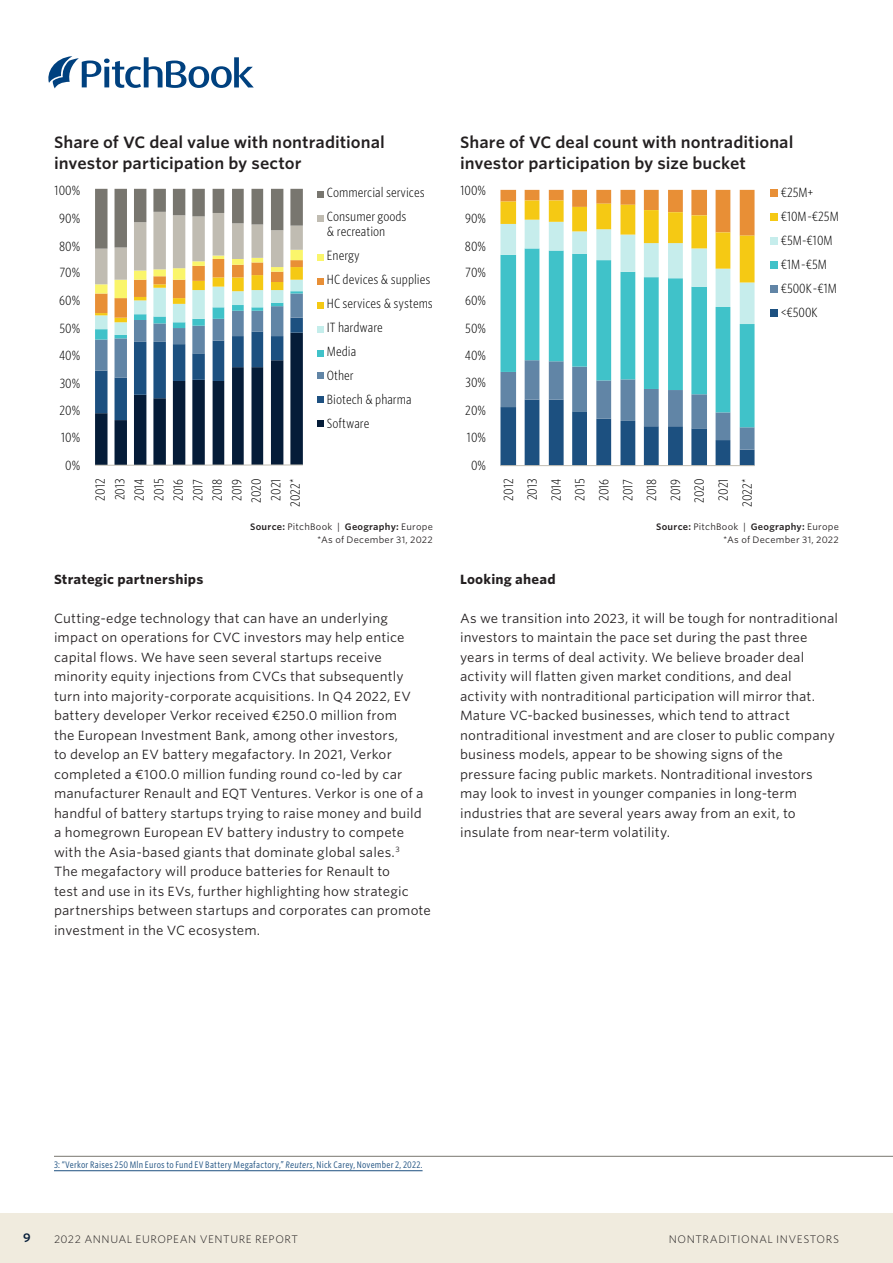
<style>
.page{position:relative;width:893px;height:1263px;background:#fff}
.page>*{position:absolute;margin:0;border:0;box-sizing:border-box;transform-origin:0 0}
.t1{font:600 15.75px/21px "Whitney S Sm";color:#231f20}
.t2{font:12.75px/19.5px "Whitney S Sm";letter-spacing:.01em;color:#231f20}
.t3{font:300 12.75px/24px "Whitney Cond S Sm";color:#000}
.t4{font:700 12.75px "Whitney S Sm";letter-spacing:.015em;color:#231f20}
.t5{font:600 12px "Whitney S Sm";color:#051c38}
.t6{font:300 10.5px "Whitney S Sm";letter-spacing:.05em;color:#231f20}
.t7{font:9px/13.5px "Whitney S Sm";letter-spacing:.03em;color:#231f20;text-align:right}
.t8{font:9px "Whitney Cond S Sm";letter-spacing:.025em;color:#1d5080}
.s1{font-weight:600}
.s2{font-style:italic}
</style>
<div class="page">
<div style="left:0;top:1213px;width:893px;height:50px;background:#f0ebde"></div>
<svg style="left:48px;top:56px;width:206px;height:32px"></svg>
<hr style="left:95px;top:465px;width:208px;height:1px;background:#c0bcb2">
<svg style="left:318px;top:191px;width:6px;height:6px"></svg>
<svg style="left:318px;top:215px;width:6px;height:6px"></svg>
<svg style="left:318px;top:254px;width:6px;height:6px"></svg>
<svg style="left:318px;top:278px;width:6px;height:6px"></svg>
<svg style="left:318px;top:302px;width:6px;height:6px"></svg>
<svg style="left:318px;top:326px;width:6px;height:6px"></svg>
<svg style="left:318px;top:350px;width:6px;height:6px"></svg>
<svg style="left:318px;top:372px;width:6px;height:6px"></svg>
<svg style="left:318px;top:396px;width:6px;height:6px"></svg>
<svg style="left:318px;top:420px;width:6px;height:6px"></svg>
<svg style="left:95px;top:189px;width:208px;height:276px"></svg>
<div style="left:770px;top:189px;width:8px;height:7px;background:#e88f36"></div>
<div style="left:770px;top:213px;width:8px;height:7px;background:#f5c914"></div>
<div style="left:770px;top:237px;width:8px;height:7px;background:#c6edec"></div>
<div style="left:770px;top:261px;width:8px;height:7px;background:#40c2c9"></div>
<div style="left:770px;top:285px;width:8px;height:7px;background:#6185a6"></div>
<div style="left:770px;top:309px;width:8px;height:7px;background:#1c5080"></div>
<svg style="left:500px;top:427px;width:254px;height:39px"></svg>
<svg style="left:500px;top:324px;width:254px;height:103px"></svg>
<svg style="left:500px;top:190px;width:254px;height:134px"></svg>
<hr style="left:54px;top:1156px;width:839px;height:1px;background:#78766f">
<hr style="left:54px;top:1170px;width:369px;height:1px;background:#1d5080">
<p class="t1" style="left:54px;top:131px;width:333px">Share of VC deal value with nontraditional investor participation by sector</p>
<p class="t1" style="left:460px;top:131px;width:335px">Share of VC deal count with nontraditional investor participation by size bucket</p>
<p class="t3" style="left:55px;top:178px;width:27px">100%</p>
<p class="t3" style="left:59px;top:206px;width:22px">90%</p>
<p class="t3" style="left:59px;top:234px;width:23px">80%</p>
<p class="t3" style="left:59px;top:260px;width:22px">70%</p>
<p class="t3" style="left:59px;top:288px;width:22px">60%</p>
<p class="t3" style="left:59px;top:316px;width:22px">50%</p>
<p class="t3" style="left:59px;top:342px;width:23px">40%</p>
<p class="t3" style="left:60px;top:370px;width:22px">30%</p>
<p class="t3" style="left:59px;top:398px;width:22px">20%</p>
<p class="t3" style="left:327px;top:180px;width:99px">Commercial services<br>Consumer goods</p>
<p class="t3" style="left:327px;top:219px;width:107px">&amp; recreation<br>Energy<br>HC devices &amp; supplies<br>HC services &amp; systems<br>IT hardware<br>Media<br>Other<br>Biotech &amp; pharma<br>Software</p>
<p class="t3" style="left:460px;top:178px;width:27px">100%</p>
<p class="t3" style="left:465px;top:206px;width:22px">90%</p>
<p class="t3" style="left:465px;top:234px;width:23px">80%</p>
<p class="t3" style="left:465px;top:260px;width:22px">70%</p>
<p class="t3" style="left:465px;top:288px;width:22px">60%</p>
<p class="t3" style="left:465px;top:316px;width:22px">50%</p>
<p class="t3" style="left:465px;top:342px;width:23px">40%</p>
<p class="t3" style="left:466px;top:370px;width:22px">30%</p>
<p class="t3" style="left:465px;top:398px;width:22px">20%</p>
<p class="t3" style="left:781px;top:179px;width:60px">€25M+ €10M-€25M €5M-€10M €1M-€5M €500K-€1M &lt;€500K</p>
<p class="t3" style="left:61px;top:425px;width:21px">10%</p>
<p class="t3" style="left:467px;top:425px;width:21px">10%</p>
<p class="t3" style="left:65px;top:453px;width:17px">0%</p>
<p class="t3" style="left:471px;top:453px;width:17px">0%</p>
<p class="t3" style="left:90px;top:507px;width:30px;line-height:19.5px;text-align:center;rotate:-90deg">2012<br>2013<br>2014<br>2015<br>2016<br>2017<br>2018<br>2019<br>2020<br>2021<br>2022*</p>
<p class="t3" style="left:496px;top:507px;width:30px;text-align:center;rotate:-90deg">2012<br>2013<br>2014<br>2015<br>2016<br>2017<br>2018<br>2019<br>2020<br>2021<br>2022*</p>
<p class="t7" style="left:250px;top:520px;width:184px"><span class="s1">Source:</span> PitchBook | <span class="s1">Geography:</span> Europe *As of December 31, 2022</p>
<p class="t7" style="left:656px;top:520px;width:184px"><span class="s1">Source:</span> PitchBook | <span class="s1">Geography:</span> Europe *As of December 31, 2022</p>
<p class="t4" style="left:54px;top:570px;width:151px">Strategic partnerships</p>
<p class="t2" style="left:54px;top:608px;width:378px">Cutting-edge technology that can have an underlying impact on operations for CVC investors may help entice capital flows. We have seen several startups receive minority equity injections from CVCs that subsequently turn into majority-corporate acquisitions. In Q4 2022, EV battery developer Verkor received €250.0 million from<br>the European Investment Bank, among other investors,<br>to develop an EV battery megafactory. In 2021, Verkor completed a €100.0 million funding round co-led by car manufacturer Renault and EQT Ventures. Verkor is one of a handful of battery startups trying to raise money and build a homegrown European EV battery industry to compete with the Asia-based giants that dominate global sales.<sup>3<br></sup>The megafactory will produce batteries for Renault to<br>test and use in its EVs, further highlighting how strategic partnerships between startups and corporates can promote investment in the VC ecosystem.</p>
<p class="t4" style="left:460px;top:570px;width:97px">Looking ahead</p>
<p class="t2" style="left:460px;top:608px;width:379px">As we transition into 2023, it will be tough for nontraditional investors to maintain the pace set during the past three years in terms of deal activity. We believe broader deal activity will flatten given market conditions, and deal activity with nontraditional participation will mirror that.<br>Mature VC-backed businesses, which tend to attract nontraditional investment and are closer to public company business models, appear to be showing signs of the pressure facing public markets. Nontraditional investors may look to invest in younger companies in long-term industries that are several years away from an exit, to insulate from near-term volatility.</p>
<p class="t8" style="left:54px;top:1159px;width:370px">3: “Verkor Raises 250 Mln Euros to Fund EV Battery Megafactory,” <span class="s2">Reuters</span>, Nick Carey, November 2, 2022.</p>
<p class="t5" style="left:23px;top:1229px;width:9px">9</p>
<p class="t6" style="left:54px;top:1232px;width:245px">2022 ANNUAL EUROPEAN VENTURE REPORT</p>
<p class="t6" style="left:669px;top:1232px;width:172px">NONTRADITIONAL INVESTORS</p>
</div>
